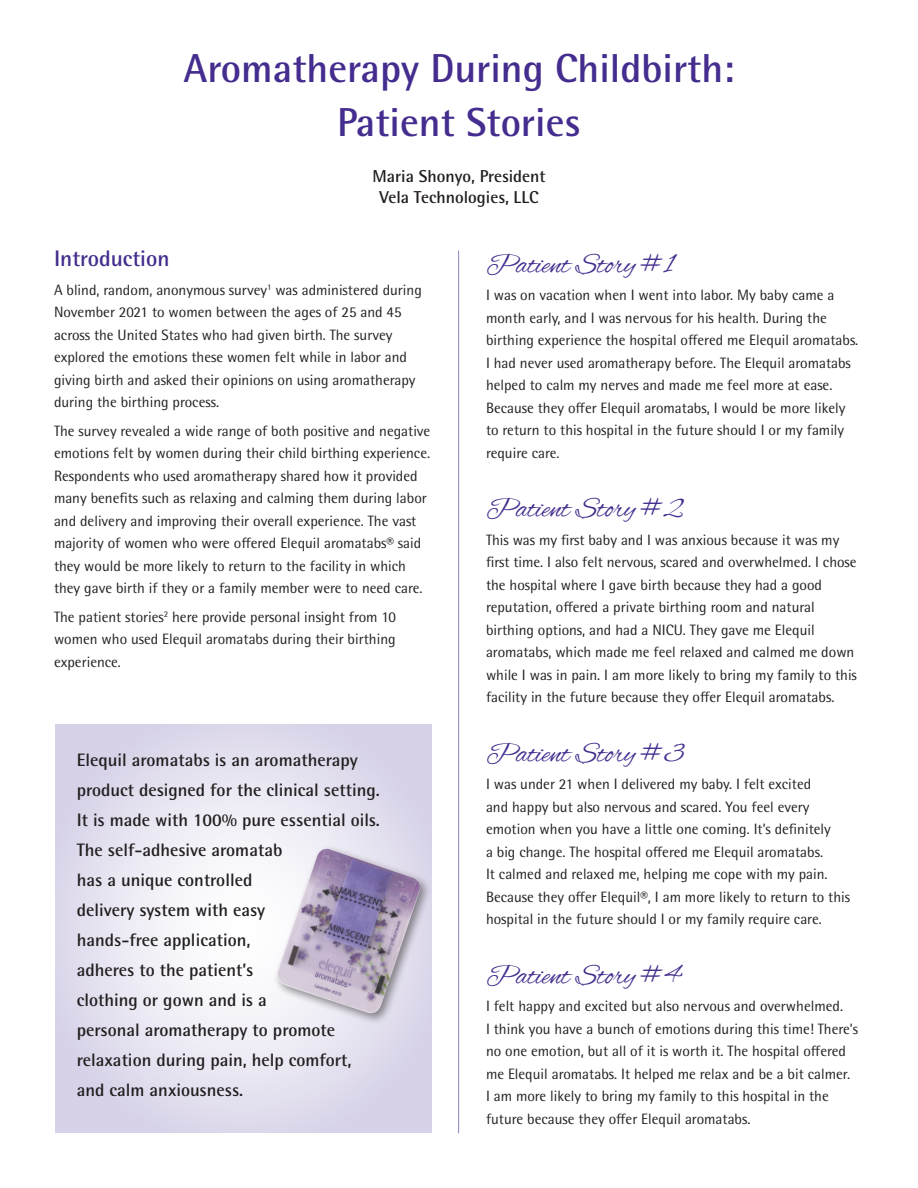
<style>
.page{position:relative;width:918px;height:1188px;background:#fff}
.page>*{position:absolute;margin:0;border:0;box-sizing:border-box;transform-origin:0 0}
.t1{font:700 40.5px "Rotis Semi Sans Std";color:#442d8e}
.t2{font:28.5px "Alex Brush ROB";color:#442d8e}
.t3{font:700 22.5px "Rotis Semi Sans Std";color:#442d8e}
.t4{font:700 18px/30px "Rotis Semi Sans Std";color:#231f20}
.t5{font:700 17.25px/20.7px "Rotis Semi Sans Std";color:#221e1f;text-align:center}
.t6{font:15px/22.5px "Rotis Semi Sans Std";color:#231f20}
</style>
<div class="page">
<svg style="left:56px;top:725px;width:376px;height:408px"></svg>
<div style="left:273px;top:845px;width:159px;height:180px;background:#231f20;opacity:.5"></div>
<img style="left:276px;top:849px;width:147px;height:167px">
<hr style="left:458px;top:251px;width:1px;height:882px;background:#9081bb">
<p class="t1" style="left:183px;top:44px;width:553px">Aromatherapy During Childbirth:</p>
<p class="t1" style="left:337px;top:98px;width:245px">Patient Stories</p>
<p class="t5" style="left:373px;top:166px;width:174px">Maria Shonyo, President<br>Vela Technologies, LLC</p>
<p class="t3" style="left:54px;top:245px;width:117px">Introduction</p>
<p class="t6" style="left:54px;top:279px;width:369px">A blind, random, anonymous survey<sup>1</sup> was administered during November 2021 to women between the ages of 25 and 45 across the United States who had given birth. The survey explored the emotions these women felt while in labor and giving birth and asked their opinions on using aromatherapy during the birthing process.</p>
<p class="t6" style="left:54px;top:420px;width:378px">The survey revealed a wide range of both positive and negative emotions felt by women during their child birthing experience.<br>Respondents who used aromatherapy shared how it provided many benefits such as relaxing and calming them during labor and delivery and improving their overall experience. The vast majority of women who were offered Elequil aromatabs® said they would be more likely to return to the facility in which they gave birth if they or a family member were to need care.</p>
<p class="t6" style="left:54px;top:606px;width:344px;text-align:justify">The patient stories<sup>2</sup> here provide personal insight from 10 women who used Elequil aromatabs during their birthing experience.</p>
<p class="t4" style="left:77px;top:745px;width:305px">Elequil aromatabs is an aromatherapy product designed for the clinical setting.<br>It is made with 100% pure essential oils.<br>The self-adhesive aromatab<br>has a unique controlled<br>delivery system with easy<br>hands-free application,<br>adheres to the patient’s<br>clothing or gown and is a<br>personal aromatherapy to promote relaxation during pain, help comfort, and calm anxiousness.</p>
<p class="t2" style="left:486px;top:248px;width:189px">Patient Story #1</p>
<p class="t6" style="left:486px;top:284px;width:374px">I was on vacation when I went into labor. My baby came a month early, and I was nervous for his health. During the birthing experience the hospital offered me Elequil aromatabs.<br>I had never used aromatherapy before. The Elequil aromatabs helped to calm my nerves and made me feel more at ease.<br>Because they offer Elequil aromatabs, I would be more likely to return to this hospital in the future should I or my family require care.</p>
<p class="t2" style="left:486px;top:492px;width:197px">Patient Story #2</p>
<p class="t6" style="left:486px;top:529px;width:372px">This was my first baby and I was anxious because it was my first time. I also felt nervous, scared and overwhelmed. I chose the hospital where I gave birth because they had a good reputation, offered a private birthing room and natural birthing options, and had a NICU. They gave me Elequil aromatabs, which made me feel relaxed and calmed me down while I was in pain. I am more likely to bring my family to this facility in the future because they offer Elequil aromatabs.</p>
<p class="t2" style="left:486px;top:737px;width:198px">Patient Story #3</p>
<p class="t6" style="left:486px;top:773px;width:366px">I was under 21 when I delivered my baby. I felt excited<br>and happy but also nervous and scared. You feel every emotion when you have a little one coming. It’s definitely<br>a big change. The hospital offered me Elequil aromatabs.<br>It calmed and relaxed me, helping me cope with my pain.<br>Because they offer Elequil®, I am more likely to return to this hospital in the future should I or my family require care.</p>
<p class="t2" style="left:486px;top:959px;width:195px">Patient Story #4</p>
<p class="t6" style="left:486px;top:995px;width:374px">I felt happy and excited but also nervous and overwhelmed.<br>I think you have a bunch of emotions during this time! There’s no one emotion, but all of it is worth it. The hospital offered me Elequil aromatabs. It helped me relax and be a bit calmer.<br>I am more likely to bring my family to this hospital in the future because they offer Elequil aromatabs.</p>
</div>
